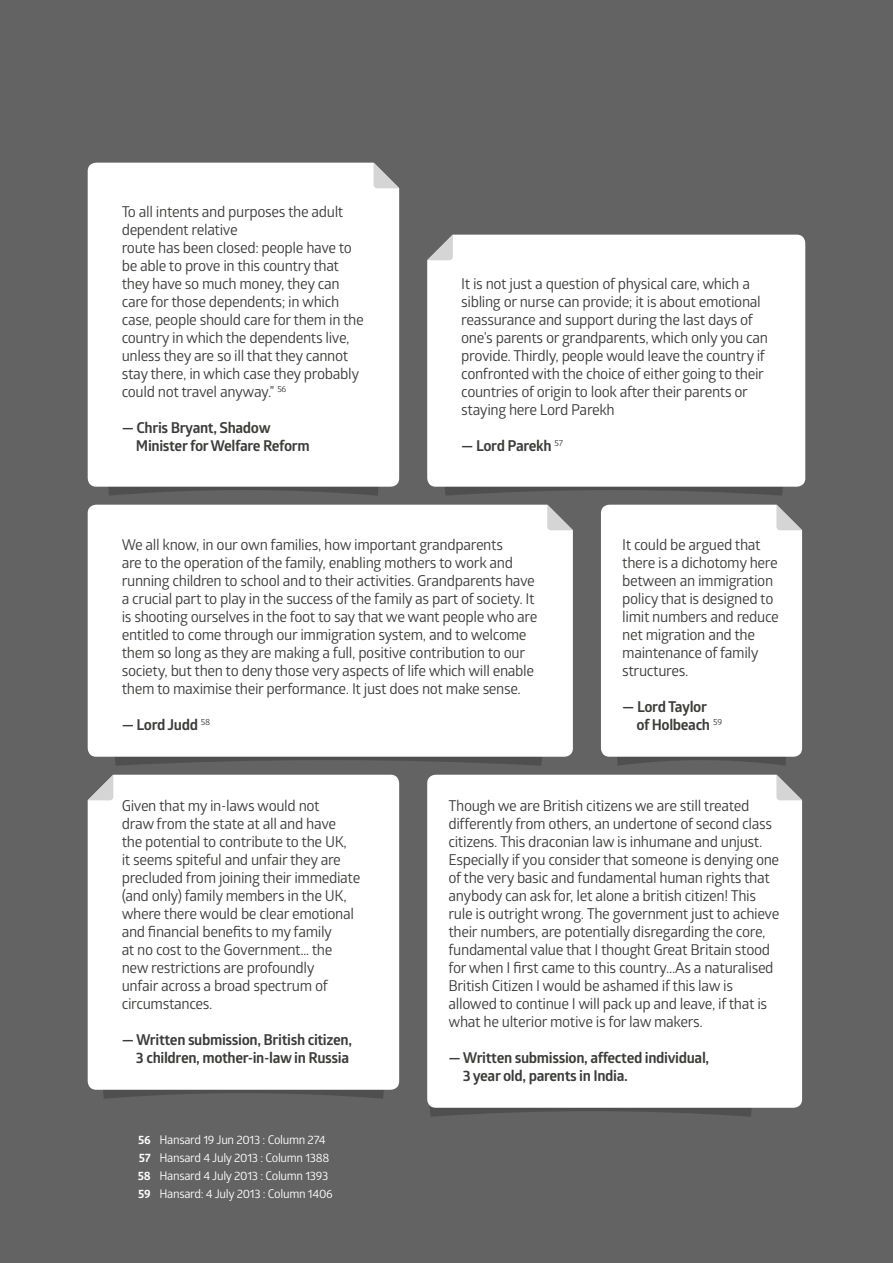
<style>
.page{position:relative;width:893px;height:1263px;background:#646363}
.page>*{position:absolute;margin:0;border:0;box-sizing:border-box;transform-origin:0 0}
.t1{font:15px/18px "Glober";letter-spacing:-.025em;color:#3c3c3b}
.t2{font:700 15px/18px "Glober";letter-spacing:-.025em;color:#3c3c3b}
.t3{font:12px/18px "Glober";letter-spacing:-.025em;color:#fff}
.t4{font:700 12px/18px "Glober";letter-spacing:-.025em;color:#fff;text-align:justify}
</style>
<div class="page">
<svg style="left:445px;top:487px;width:338px;height:9px"></svg>
<svg style="left:103px;top:1090px;width:281px;height:9px"></svg>
<svg style="left:108px;top:487px;width:270px;height:9px"></svg>
<svg style="left:115px;top:757px;width:427px;height:9px"></svg>
<svg style="left:617px;top:757px;width:169px;height:9px"></svg>
<svg style="left:430px;top:1108px;width:322px;height:9px"></svg>
<div style="left:88px;top:163px;width:311px;height:324px;background:#fff"></div>
<div style="left:88px;top:505px;width:485px;height:252px;background:#fff"></div>
<div style="left:601px;top:505px;width:201px;height:252px;background:#fff"></div>
<div style="left:427px;top:775px;width:375px;height:333px;background:#fff"></div>
<div style="left:427px;top:235px;width:378px;height:252px;background:#fff"></div>
<div style="left:88px;top:775px;width:311px;height:315px;background:#fff"></div>
<svg style="left:373px;top:163px;width:26px;height:25px"></svg>
<svg style="left:547px;top:505px;width:26px;height:25px"></svg>
<svg style="left:776px;top:505px;width:26px;height:25px"></svg>
<svg style="left:776px;top:775px;width:26px;height:25px"></svg>
<svg style="left:427px;top:235px;width:26px;height:25px"></svg>
<svg style="left:88px;top:775px;width:25px;height:25px"></svg>
<p class="t1" style="left:122px;top:202px;width:244px">To all intents and purposes the adult dependent relative<br>route has been closed: people have to be able to prove in this country that they have so much money, they can care for those dependents; in which case, people should care for them in the country in which the dependents live, unless they are so ill that they cannot stay there, in which case they probably could not travel anyway.” <sup>56</sup></p>
<p class="t2" style="left:136px;top:418px;width:175px;text-indent:-14px">— Chris Bryant, Shadow<br>Minister for Welfare Reform</p>
<p class="t1" style="left:461px;top:274px;width:308px">It is not just a question of physical care, which a sibling or nurse can provide; it is about emotional reassurance and support during the last days of one’s parents or grandparents, which only you can provide. Thirdly, people would leave the country if confronted with the choice of either going to their countries of origin to look after their parents or staying here Lord Parekh</p>
<p class="t2" style="left:461px;top:436px;width:103px">— Lord Parekh <sup>57</sup></p>
<p class="t1" style="left:122px;top:535px;width:417px">We all know, in our own families, how important grandparents<br>are to the operation of the family, enabling mothers to work and running children to school and to their activities. Grandparents have a crucial part to play in the success of the family as part of society. It is shooting ourselves in the foot to say that we want people who are entitled to come through our immigration system, and to welcome them so long as they are making a full, positive contribution to our society, but then to deny those very aspects of life which will enable them to maximise their performance. It just does not make sense.</p>
<p class="t2" style="left:122px;top:715px;width:90px">— Lord Judd <sup>58</sup></p>
<p class="t1" style="left:622px;top:535px;width:158px">It could be argued that there is a dichotomy here between an immigration policy that is designed to limit numbers and reduce net migration and the maintenance of family structures.</p>
<p class="t2" style="left:636px;top:697px;width:87px;text-indent:-14px">— Lord Taylor of Holbeach <sup>59</sup></p>
<p class="t1" style="left:122px;top:796px;width:240px">Given that my in-laws would not<br>draw from the state at all and have the potential to contribute to the UK,<br>it seems spiteful and unfair they are precluded from joining their immediate (and only) family members in the UK, where there would be clear emotional and financial benefits to my family<br>at no cost to the Government… the new restrictions are profoundly<br>unfair across a broad spectrum of circumstances.</p>
<p class="t2" style="left:122px;top:1030px;width:232px;text-align:right">— Written submission, British citizen,<br>3 children, mother-in-law in Russia</p>
<p class="t4" style="left:138px;top:1130px;width:14px">56<br>57<br>58<br>59</p>
<p class="t3" style="left:159px;top:1130px;width:175px">Hansard 19 Jun 2013 : Column 274<br>Hansard 4 July 2013 : Column 1388<br>Hansard 4 July 2013 : Column 1393<br>Hansard: 4 July 2013 : Column 1406</p>
<p class="t1" style="left:448px;top:796px;width:332px">Though we are British citizens we are still treated differently from others, an undertone of second class citizens. This draconian law is inhumane and unjust.<br>Especially if you consider that someone is denying one of the very basic and fundamental human rights that anybody can ask for, let alone a british citizen! This rule is outright wrong. The government just to achieve their numbers, are potentially disregarding the core, fundamental value that I thought Great Britain stood for when I first came to this country...As a naturalised British Citizen I would be ashamed if this law is allowed to continue I will pack up and leave, if that is what he ulterior motive is for law makers.</p>
<p class="t2" style="left:463px;top:1048px;width:248px;text-indent:-14px">— Written submission, affected individual,<br>3 year old, parents in India.</p>
</div>
